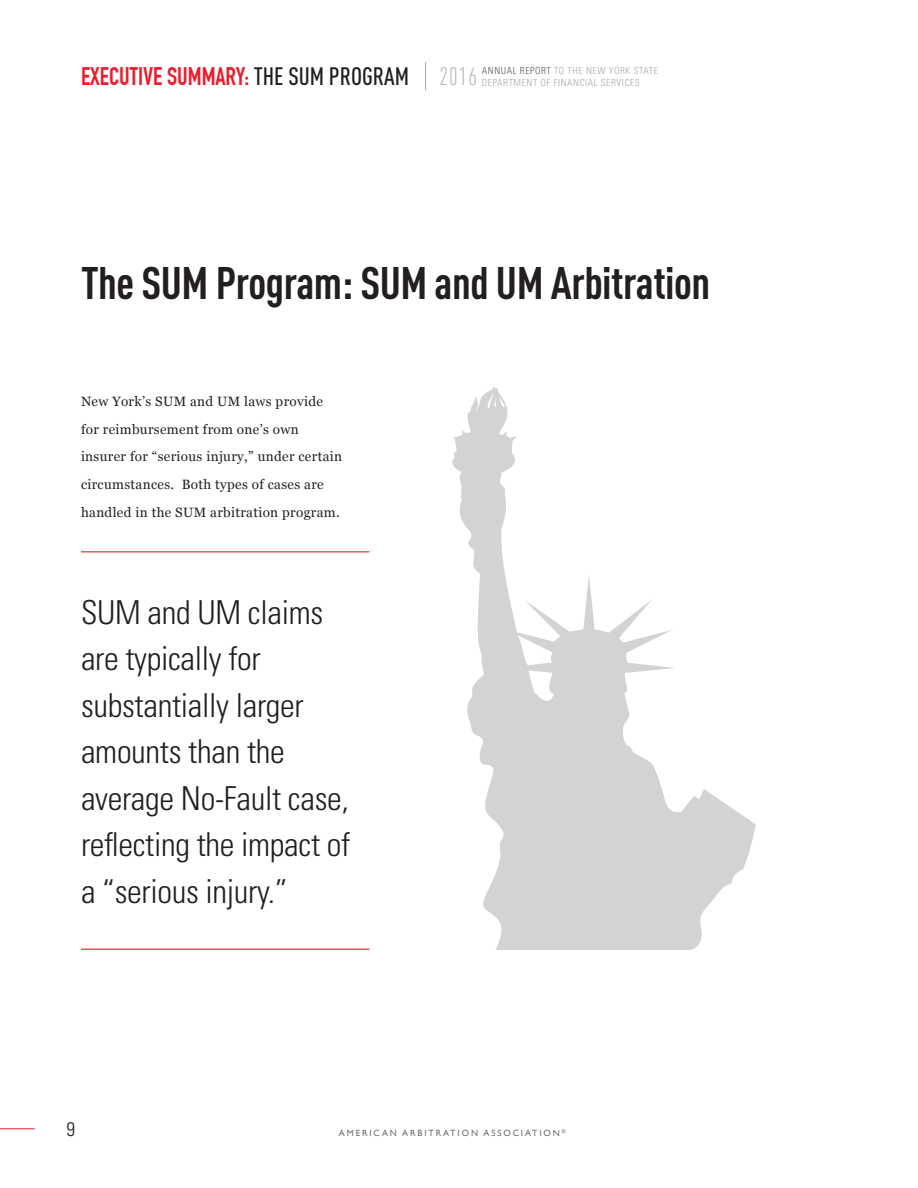
<style>
.page{position:relative;width:918px;height:1188px;background:#fff}
.page>*{position:absolute;margin:0;border:0;box-sizing:border-box;transform-origin:0 0}
.t1{font:700 45px "DIN Cond";letter-spacing:-.01em;color:#231f20}
.t2{font:300 condensed 33px/46.5px "Univers";letter-spacing:-.01em;color:#231f20}
.t3{font:700 24.9px "DIN Condensed";color:#eb1c2b}
.t4{font:300 24.9px "DIN Cond";color:#a7a9ac}
.t5{font:300 condensed 19.5px "Univers";color:#231f20}
.t6{font:13.5px/27.8px "Georgia";letter-spacing:.025em;color:#231f20}
.t7{font:300 condensed 9.75px/11.7px "Univers LT Std";letter-spacing:.055em;color:#a7a9ac}
.t8{font:9px "Gill Sans";letter-spacing:.21em;color:#6d6f71}
.s1{font-family:"DIN Cond";font-weight:500;color:#231f20}
.s2{color:#58595b}
</style>
<div class="page">
<svg style="left:452px;top:387px;width:304px;height:563px"></svg>
<hr style="left:0;top:1128px;width:34px;height:1px;background:#eb1c2b">
<hr style="left:81px;top:551px;width:288px;height:1px;background:#eb1c2b">
<hr style="left:81px;top:949px;width:288px;height:1px;background:#eb1c2b">
<svg style="left:425px;top:62px;width:1px;height:28px"></svg>
<p class="t3" style="left:81px;top:61px;width:330px">EXECUTIVE SUMMARY: <span class="s1">THE SUM PROGRAM</span></p>
<p class="t4" style="left:440px;top:62px;width:39px">2016</p>
<p class="t7" style="left:482px;top:65px;width:178px"><span class="s2">ANNUAL REPORT</span> TO THE NEW YORK STATE<br>DEPARTMENT OF FINANCIAL SERVICES</p>
<p class="t1" style="left:81px;top:255px;width:631px">The SUM Program: SUM and UM Arbitration</p>
<p class="t6" style="left:81px;top:387px;width:263px">New York’s SUM and UM laws provide for reimbursement from one’s own insurer for “serious injury,” under certain circumstances. Both types of cases are handled in the SUM arbitration program.</p>
<p class="t2" style="left:81px;top:589px;width:271px">SUM and UM claims are typically for substantially larger amounts than the average No-Fault case, reflecting the impact of a “serious injury.”</p>
<h3 class="t5" style="left:66px;top:1117px;width:10px">9</h3>
<p class="t8" style="left:339px;top:1127px;width:228px">AMERICAN ARBITRATION ASSOCIATION <sup>®</sup></p>
</div>
